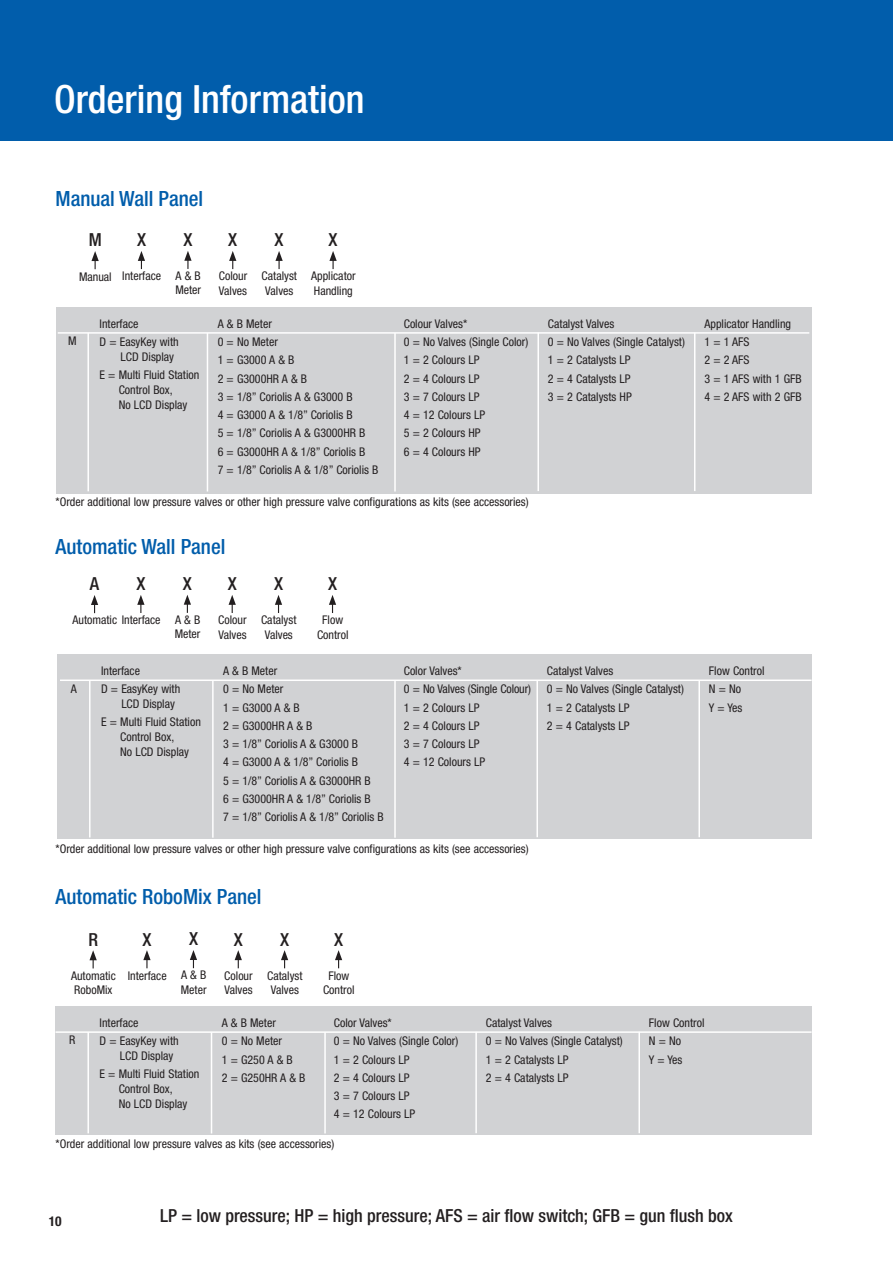
<style>
.page{position:relative;width:893px;height:1263px;background:#fff}
.page>*{position:absolute;margin:0;border:0;box-sizing:border-box;transform-origin:0 0}
.t1{font:500 condensed 39px "Helvetica Neue LT Std";color:#fff}
.t2{font:500 condensed 21px "Helvetica Neue LT Std";color:#015dab}
.t3{font:500 condensed 18px "Helvetica Neue LT Std";color:#231f20}
.t4{font:700 condensed 13.5px "Helvetica Neue LT Std";color:#231f20}
.t5{font:condensed 12px/18.3px "Helvetica Neue LT Std";color:#231f20}
</style>
<div class="page">
<svg style="left:91px;top:251px;width:8px;height:18px"></svg>
<svg style="left:138px;top:251px;width:7px;height:18px"></svg>
<svg style="left:184px;top:251px;width:8px;height:18px"></svg>
<svg style="left:229px;top:251px;width:7px;height:18px"></svg>
<svg style="left:275px;top:251px;width:8px;height:18px"></svg>
<svg style="left:329px;top:251px;width:8px;height:18px"></svg>
<div style="left:56px;top:307px;width:756px;height:186px;background:#d1d2d4"></div>
<hr style="left:58px;top:332px;width:751px;height:2px;background:#fff">
<hr style="left:87px;top:333px;width:2px;height:158px;background:#fff">
<hr style="left:207px;top:333px;width:1px;height:158px;background:#fff">
<hr style="left:537px;top:333px;width:2px;height:158px;background:#fff">
<hr style="left:394px;top:333px;width:2px;height:158px;background:#fff">
<hr style="left:694px;top:333px;width:1px;height:158px;background:#fff">
<div style="left:57px;top:654px;width:755px;height:185px;background:#d1d2d4"></div>
<hr style="left:60px;top:679px;width:752px;height:2px;background:#fff">
<hr style="left:89px;top:680px;width:2px;height:157px;background:#fff">
<hr style="left:212px;top:680px;width:2px;height:158px;background:#fff">
<hr style="left:536px;top:680px;width:2px;height:157px;background:#fff">
<hr style="left:394px;top:680px;width:2px;height:158px;background:#fff">
<hr style="left:698px;top:680px;width:2px;height:157px;background:#fff">
<svg style="left:91px;top:595px;width:7px;height:18px"></svg>
<svg style="left:137px;top:595px;width:8px;height:18px"></svg>
<svg style="left:184px;top:595px;width:7px;height:18px"></svg>
<svg style="left:229px;top:595px;width:7px;height:18px"></svg>
<svg style="left:275px;top:595px;width:7px;height:18px"></svg>
<svg style="left:329px;top:595px;width:7px;height:18px"></svg>
<div style="left:56px;top:1006px;width:756px;height:129px;background:#d1d2d4"></div>
<hr style="left:56px;top:1031px;width:756px;height:2px;background:#fff">
<hr style="left:87px;top:1032px;width:2px;height:101px;background:#fff">
<hr style="left:211px;top:1032px;width:1px;height:101px;background:#fff">
<hr style="left:475px;top:1032px;width:2px;height:101px;background:#fff">
<hr style="left:324px;top:1032px;width:2px;height:101px;background:#fff">
<hr style="left:638px;top:1032px;width:2px;height:101px;background:#fff">
<svg style="left:89px;top:950px;width:8px;height:18px"></svg>
<svg style="left:143px;top:950px;width:8px;height:18px"></svg>
<svg style="left:190px;top:950px;width:7px;height:18px"></svg>
<svg style="left:235px;top:950px;width:7px;height:18px"></svg>
<svg style="left:281px;top:950px;width:7px;height:18px"></svg>
<svg style="left:335px;top:950px;width:7px;height:18px"></svg>
<div style="left:0;top:0;width:893px;height:140px;background:#015dab"></div>
<h1 class="t1" style="left:54px;top:84px;width:312px">Ordering Information</h1>
<h2 class="t2" style="left:56px;top:191px;width:149px">Manual Wall Panel</h2>
<h3 class="t3" style="left:89px;top:233px;width:14px">M</h3>
<p class="t5" style="left:79px;top:268px;width:34px">Manual</p>
<h3 class="t3" style="left:137px;top:233px;width:10px">X</h3>
<p class="t5" style="left:122px;top:268px;width:40px">Interface</p>
<h3 class="t3" style="left:183px;top:233px;width:10px">X</h3>
<p class="t5" style="left:175px;top:270px;width:27px;line-height:14.2px">A &amp; B<br>Meter</p>
<p class="t5" style="left:68px;top:333px;width:10px">M</p>
<p class="t5" style="left:100px;top:315px;width:81px">Interface<br>D = EasyKey with</p>
<p class="t5" style="left:100px;top:348px;width:101px;text-align:center">LCD Display<br>E = Multi Fluid Station</p>
<p class="t5" style="left:119px;top:383px;width:70px;line-height:15px">Control Box,<br>No LCD Display</p>
<h3 class="t3" style="left:228px;top:233px;width:10px">X</h3>
<p class="t5" style="left:219px;top:270px;width:30px;line-height:14.2px">Colour<br>Valves</p>
<h3 class="t3" style="left:275px;top:233px;width:10px">X</h3>
<p class="t5" style="left:262px;top:270px;width:37px;line-height:14.2px;text-align:center">Catalyst<br>Valves</p>
<h3 class="t3" style="left:329px;top:233px;width:10px">X</h3>
<p class="t5" style="left:311px;top:270px;width:46px;line-height:14.2px">Applicator<br>Handling</p>
<p class="t5" style="left:218px;top:315px;width:162px">A &amp; B Meter<br>0 = No Meter<br>1 = G3000 A &amp; B<br>2 = G3000HR A &amp; B<br>3 = 1/8” Coriolis A &amp; G3000 B<br>4 = G3000 A &amp; 1/8” Coriolis B<br>5 = 1/8” Coriolis A &amp; G3000HR B<br>6 = G3000HR A &amp; 1/8” Coriolis B<br>7 = 1/8” Coriolis A &amp; 1/8” Coriolis B</p>
<p class="t5" style="left:404px;top:315px;width:126px">Colour Valves*<br>0 = No Valves (Single Color)<br>1 = 2 Colours LP<br>2 = 4 Colours LP<br>3 = 7 Colours LP<br>4 = 12 Colours LP<br>5 = 2 Colours HP<br>6 = 4 Colours HP</p>
<p class="t5" style="left:548px;top:315px;width:139px">Catalyst Valves<br>0 = No Valves (Single Catalyst)<br>1 = 2 Catalysts LP<br>2 = 4 Catalysts LP<br>3 = 2 Catalysts HP</p>
<p class="t5" style="left:704px;top:315px;width:99px">Applicator Handling<br>1 = 1 AFS<br>2 = 2 AFS<br>3 = 1 AFS with 1 GFB<br>4 = 2 AFS with 2 GFB</p>
<p class="t5" style="left:55px;top:493px;width:475px">*Order additional low pressure valves or other high pressure valve configurations as kits (see accessories)</p>
<h2 class="t2" style="left:56px;top:539px;width:171px">Automatic Wall Panel</h2>
<h3 class="t3" style="left:136px;top:577px;width:10px">X</h3>
<h3 class="t3" style="left:183px;top:577px;width:10px">X</h3>
<p class="t5" style="left:175px;top:614px;width:27px;line-height:14.2px">A &amp; B<br>Meter</p>
<h3 class="t3" style="left:90px;top:577px;width:11px">A</h3>
<p class="t5" style="left:72px;top:612px;width:90px">Automatic Interface</p>
<h3 class="t3" style="left:228px;top:577px;width:10px">X</h3>
<p class="t5" style="left:218px;top:614px;width:30px;line-height:14.2px">Colour<br>Valves</p>
<h3 class="t3" style="left:274px;top:577px;width:10px">X</h3>
<p class="t5" style="left:261px;top:614px;width:37px;line-height:14.2px;text-align:center">Catalyst<br>Valves</p>
<h3 class="t3" style="left:328px;top:577px;width:10px">X</h3>
<p class="t5" style="left:317px;top:614px;width:33px;line-height:14.2px;text-align:center">Flow<br>Control</p>
<p class="t5" style="left:71px;top:680px;width:7px">A</p>
<p class="t5" style="left:101px;top:662px;width:81px">Interface<br>D = EasyKey with</p>
<p class="t5" style="left:101px;top:696px;width:101px;text-align:center">LCD Display<br>E = Multi Fluid Station</p>
<p class="t5" style="left:120px;top:731px;width:70px;line-height:15px">Control Box,<br>No LCD Display</p>
<p class="t5" style="left:223px;top:663px;width:162px">A &amp; B Meter<br>0 = No Meter<br>1 = G3000 A &amp; B<br>2 = G3000HR A &amp; B<br>3 = 1/8” Coriolis A &amp; G3000 B<br>4 = G3000 A &amp; 1/8” Coriolis B<br>5 = 1/8” Coriolis A &amp; G3000HR B<br>6 = G3000HR A &amp; 1/8” Coriolis B<br>7 = 1/8” Coriolis A &amp; 1/8” Coriolis B</p>
<p class="t5" style="left:404px;top:663px;width:129px">Color Valves*<br>0 = No Valves (Single Colour)<br>1 = 2 Colours LP<br>2 = 4 Colours LP<br>3 = 7 Colours LP<br>4 = 12 Colours LP</p>
<p class="t5" style="left:547px;top:663px;width:139px">Catalyst Valves<br>0 = No Valves (Single Catalyst)<br>1 = 2 Catalysts LP<br>2 = 4 Catalysts LP</p>
<p class="t5" style="left:709px;top:663px;width:57px">Flow Control<br>N = No<br>Y = Yes</p>
<p class="t5" style="left:56px;top:840px;width:475px">*Order additional low pressure valves or other high pressure valve configurations as kits (see accessories)</p>
<h2 class="t2" style="left:56px;top:889px;width:208px">Automatic RoboMix Panel</h2>
<h3 class="t3" style="left:88px;top:932px;width:11px">R</h3>
<p class="t5" style="left:71px;top:969px;width:46px;line-height:14.2px">Automatic<br>RoboMix</p>
<h3 class="t3" style="left:143px;top:932px;width:10px">X</h3>
<p class="t5" style="left:128px;top:967px;width:40px">Interface</p>
<h3 class="t3" style="left:189px;top:932px;width:10px">X</h3>
<p class="t5" style="left:181px;top:969px;width:27px;line-height:14.2px">A &amp; B<br>Meter</p>
<h3 class="t3" style="left:234px;top:932px;width:10px">X</h3>
<p class="t5" style="left:224px;top:969px;width:30px;line-height:14.2px">Colour<br>Valves</p>
<h3 class="t3" style="left:280px;top:932px;width:10px">X</h3>
<p class="t5" style="left:267px;top:969px;width:37px;line-height:14.2px;text-align:center">Catalyst<br>Valves</p>
<h3 class="t3" style="left:334px;top:932px;width:10px">X</h3>
<p class="t5" style="left:323px;top:969px;width:33px;line-height:14.2px;text-align:center">Flow<br>Control</p>
<p class="t5" style="left:69px;top:1032px;width:8px">R</p>
<p class="t5" style="left:100px;top:1014px;width:81px">Interface<br>D = EasyKey with</p>
<p class="t5" style="left:100px;top:1048px;width:101px;text-align:center">LCD Display<br>E = Multi Fluid Station</p>
<p class="t5" style="left:119px;top:1082px;width:70px;line-height:15px">Control Box,<br>No LCD Display</p>
<p class="t5" style="left:222px;top:1014px;width:85px">A &amp; B Meter<br>0 = No Meter<br>1 = G250 A &amp; B<br>2 = G250HR A &amp; B</p>
<p class="t5" style="left:334px;top:1014px;width:126px">Color Valves*<br>0 = No Valves (Single Color)<br>1 = 2 Colours LP<br>2 = 4 Colours LP<br>3 = 7 Colours LP<br>4 = 12 Colours LP</p>
<p class="t5" style="left:486px;top:1014px;width:139px">Catalyst Valves<br>0 = No Valves (Single Catalyst)<br>1 = 2 Catalysts LP<br>2 = 4 Catalysts LP</p>
<p class="t5" style="left:649px;top:1014px;width:57px">Flow Control<br>N = No<br>Y = Yes</p>
<p class="t5" style="left:56px;top:1135px;width:280px">*Order additional low pressure valves as kits (see accessories)</p>
<p class="t4" style="left:49px;top:1213px;width:14px">10</p>
<h3 class="t3" style="left:160px;top:1209px;width:574px">LP = low pressure; HP = high pressure; AFS = air flow switch; GFB = gun flush box</h3>
</div>
